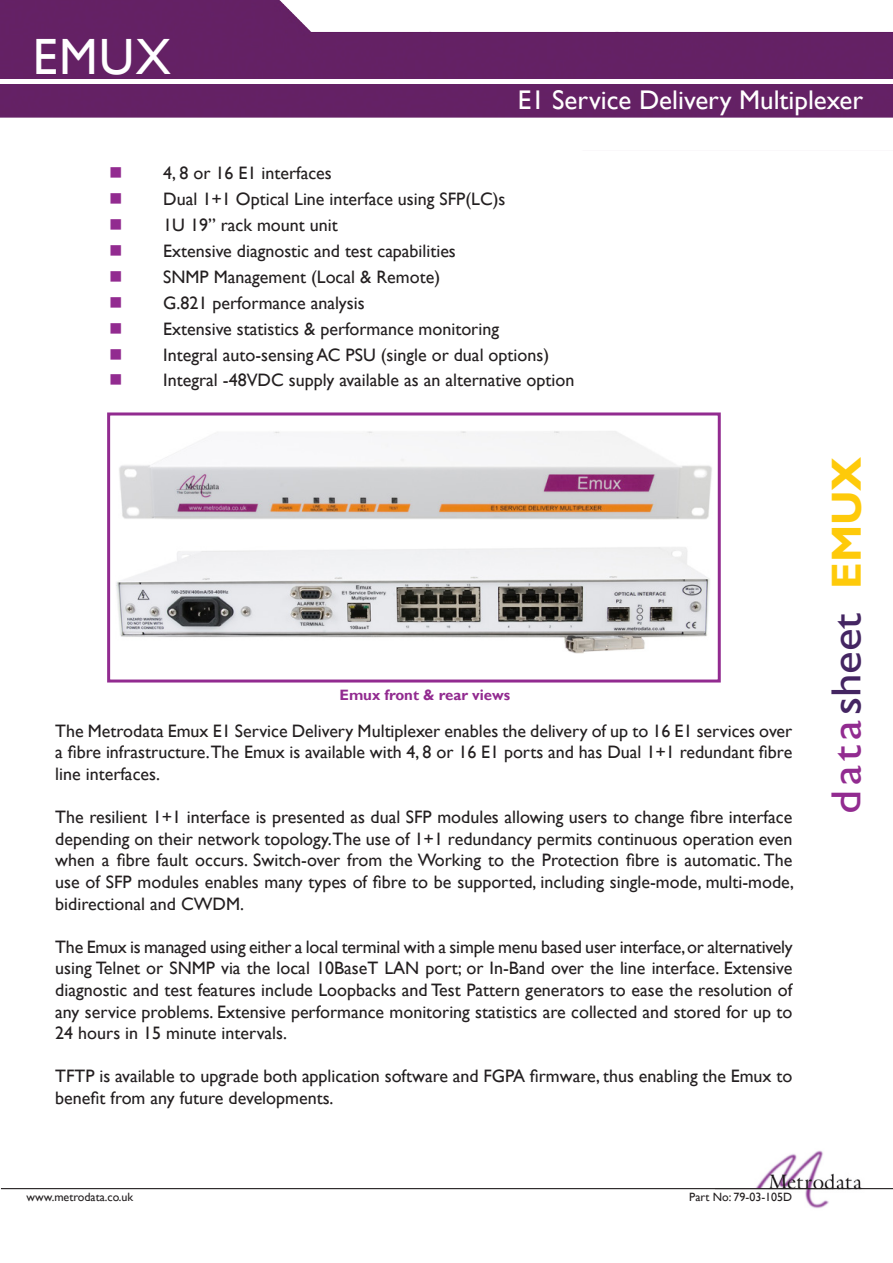
<style>
.page{position:relative;width:893px;height:1263px;background:#fff}
.page>*{position:absolute;margin:0;border:0;box-sizing:border-box;transform-origin:0 0}
.t1{font:51px "Gill Sans";color:#fff}
.t2{font:42px "Gill Sans";letter-spacing:.05em;color:#442562;scale:1.12 1}
.t3{font:27px "Gill Sans";color:#fff}
.t4{font:18px/21.6px "Gill Sans";color:#231f20;text-align:justify}
.t5{font:700 15px "Gill Sans";color:#922b90}
.t6{font:12px "Gill Sans";color:#231f20}
.s1{color:#922b90}
.s2{font-weight:700;color:#feca0a}
</style>
<div class="page">
<div style="left:107px;top:412px;width:614px;height:270px;border:3px solid #922b90"></div>
<img style="left:116px;top:547px;width:594px;height:106px">
<img style="left:119px;top:431px;width:593px;height:89px">
<img style="left:716px;top:1150px;width:148px;height:59px">
<hr style="left:1px;top:1188px;width:892px;height:1px;background:#231f20">
<img style="left:0;top:0;width:893px;height:118px">
<img style="left:0;top:0;width:279px;height:1px">
<img style="left:0;top:80px;width:893px;height:4px">
<h1 class="t1" style="left:33px;top:27px;width:139px">EMUX</h1>
<h3 class="t3" style="left:518px;top:84px;width:347px">E1 Service Delivery Multiplexer</h3>
<p class="t4" style="left:109px;top:163px;width:224px"><span class="s1">■</span> 4, 8 or 16 E1 interfaces</p>
<p class="t4" style="left:109px;top:189px;width:398px"><span class="s1">■</span> Dual 1+1 Optical Line interface using SFP(LC)s</p>
<p class="t4" style="left:109px;top:215px;width:230px"><span class="s1">■</span> 1U 19” rack mount unit</p>
<p class="t4" style="left:109px;top:241px;width:348px"><span class="s1">■</span> Extensive diagnostic and test capabilities</p>
<p class="t4" style="left:109px;top:266px;width:332px"><span class="s1">■</span> SNMP Management (Local &amp; Remote)</p>
<p class="t4" style="left:109px;top:292px;width:257px"><span class="s1">■</span> G.821 performance analysis</p>
<p class="t4" style="left:109px;top:318px;width:391px"><span class="s1">■</span> Extensive statistics &amp; performance monitoring</p>
<p class="t4" style="left:109px;top:344px;width:441px"><span class="s1">■</span> Integral auto-sensing AC PSU (single or dual options)</p>
<p class="t4" style="left:109px;top:370px;width:467px"><span class="s1">■</span> Integral -48VDC supply available as an alternative option</p>
<p class="t5" style="left:340px;top:686px;width:172px">Emux front &amp; rear views</p>
<p class="t4" style="left:55px;top:720px;width:739px">The Metrodata Emux E1 Service Delivery Multiplexer enables the delivery of up to 16 E1 services over a fibre infrastructure.The Emux is available with 4, 8 or 16 E1 ports and has Dual 1+1 redundant fibre line interfaces.</p>
<p class="t4" style="left:55px;top:807px;width:740px">The resilient 1+1 interface is presented as dual SFP modules allowing users to change fibre interface depending on their network topology.The use of 1+1 redundancy permits continuous operation even when a fibre fault occurs. Switch-over from the Working to the Protection fibre is automatic. The use of SFP modules enables many types of fibre to be supported, including single-mode, multi-mode, bidirectional and CWDM.</p>
<p class="t4" style="left:55px;top:936px;width:739px">The Emux is managed using either a local terminal with a simple menu based user interface, or alternatively using Telnet or SNMP via the local 10BaseT LAN port; or In-Band over the line interface. Extensive diagnostic and test features include Loopbacks and Test Pattern generators to ease the resolution of any service problems. Extensive performance monitoring statistics are collected and stored for up to 24 hours in 15 minute intervals.</p>
<p class="t4" style="left:55px;top:1066px;width:739px">TFTP is available to upgrade both application software and FGPA firmware, thus enabling the Emux to benefit from any future developments.</p>
<p class="t6" style="left:27px;top:1190px;width:108px">www.metrodata.co.uk</p>
<p class="t6" style="left:689px;top:1190px;width:105px">Part No: 79-03-105D</p>
<h2 class="t2" style="left:822px;top:814px;width:321px;rotate:-90deg"><span class="s1">data</span>sheet <span class="s2">EMUX</span></h2>
</div>
